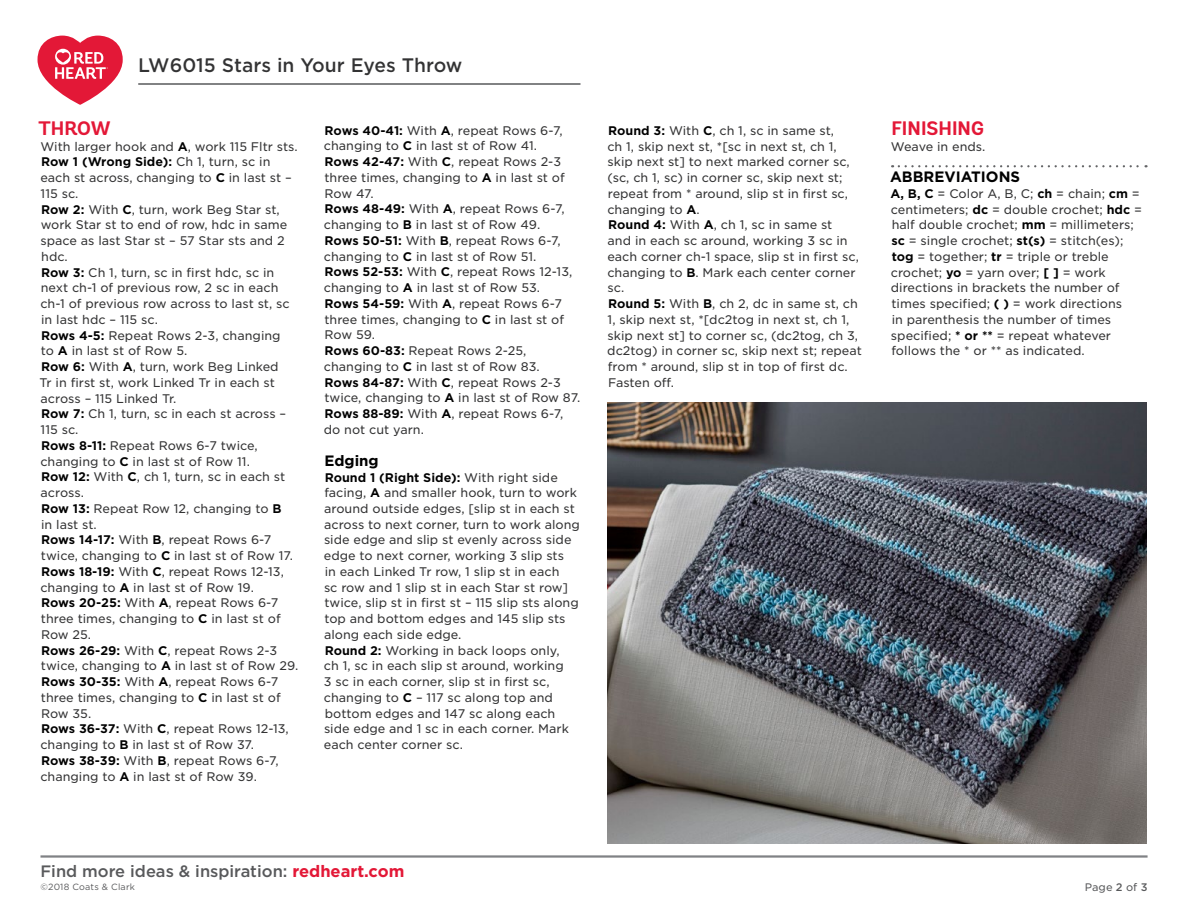
<style>
.page{position:relative;width:1188px;height:918px;background:#fff}
.page>*{position:absolute;margin:0;border:0;box-sizing:border-box;transform-origin:0 0}
.t1{font:700 19.5px "Andes Rounded";color:#e31837}
.t2{font:500 18.75px "Gotham S Sm";color:#333334}
.t3{font:500 16.5px "Gotham";color:#58595b}
.t4{font:700 15px "Gotham";color:#000}
.t5{font:12px/15.8px "Gotham S Sm";color:#333334}
.t6{font:10.5px "Gotham S Sm";color:#58595b}
.t7{font:9px "Gotham";letter-spacing:.02em;color:#58595b}
.s1{font-weight:700;color:#000}
.s2{font-weight:700;color:#e31837}
.s3{font-weight:500}
</style>
<div class="page">
<hr style="left:40px;top:855px;width:1108px;height:3px;background:#808285">
<svg style="left:899px;top:165px;width:248px;height:2px"></svg>
<hr style="left:138px;top:83px;width:442px;height:2px;background:#58595b">
<svg style="left:38px;top:36px;width:85px;height:69px"></svg>
<img style="left:608px;top:403px;width:539px;height:441px">
<h2 class="t2" style="left:138px;top:52px;width:326px">LW6015 Stars in Your Eyes Throw</h2>
<h1 class="t1" style="left:38px;top:116px;width:74px">THROW</h1>
<p class="t5" style="left:40px;top:138px;width:260px">With larger hook and <span class="s1">A</span>, work 115 Fltr sts.<br><span class="s1">Row 1 (Wrong Side):</span> Ch 1, turn, sc in each st across, changing to <span class="s1">C</span> in last st –<br>115 sc.<br><span class="s1">Row 2:</span> With <span class="s1">C</span>, turn, work Beg Star st, work Star st to end of row, hdc in same space as last Star st – 57 Star sts and 2 hdc.<br><span class="s1">Row 3:</span> Ch 1, turn, sc in first hdc, sc in next ch-1 of previous row, 2 sc in each ch-1 of previous row across to last st, sc in last hdc – 115 sc.<br><span class="s1">Rows 4-5:</span> Repeat Rows 2-3, changing<br>to <span class="s1">A</span> in last st of Row 5.<br><span class="s1">Row 6:</span> With <span class="s1">A</span>, turn, work Beg Linked<br>Tr in first st, work Linked Tr in each st across – 115 Linked Tr.<br><span class="s1">Row 7:</span> Ch 1, turn, sc in each st across –<br>115 sc.<br><span class="s1">Rows 8-11:</span> Repeat Rows 6-7 twice, changing to <span class="s1">C</span> in last st of Row 11.<br><span class="s1">Row 12:</span> With <span class="s1">C</span>, ch 1, turn, sc in each st across.<br><span class="s1">Row 13:</span> Repeat Row 12, changing to <span class="s1">B<br></span>in last st.<br><span class="s1">Rows 14-17:</span> With <span class="s1">B</span>, repeat Rows 6-7 twice, changing to <span class="s1">C</span> in last st of Row 17.<br><span class="s1">Rows 18-19:</span> With <span class="s1">C</span>, repeat Rows 12-13, changing to <span class="s1">A</span> in last st of Row 19.<br><span class="s1">Rows 20-25:</span> With <span class="s1">A</span>, repeat Rows 6-7 three times, changing to <span class="s1">C</span> in last st of<br>Row 25.<br><span class="s1">Rows 26-29:</span> With <span class="s1">C</span>, repeat Rows 2-3 twice, changing to <span class="s1">A</span> in last st of Row 29.<br><span class="s1">Rows 30-35:</span> With <span class="s1">A</span>, repeat Rows 6-7 three times, changing to <span class="s1">C</span> in last st of<br>Row 35.<br><span class="s1">Rows 36-37:</span> With <span class="s1">C</span>, repeat Rows 12-13, changing to <span class="s1">B</span> in last st of Row 37.<br><span class="s1">Rows 38-39:</span> With <span class="s1">B</span>, repeat Rows 6-7, changing to <span class="s1">A</span> in last st of Row 39.</p>
<p class="t5" style="left:324px;top:122px;width:258px"><span class="s1">Rows 40-41:</span> With <span class="s1">A</span>, repeat Rows 6-7, changing to <span class="s1">C</span> in last st of Row 41.<br><span class="s1">Rows 42-47:</span> With <span class="s1">C</span>, repeat Rows 2-3 three times, changing to <span class="s1">A</span> in last st of<br>Row 47.<br><span class="s1">Rows 48-49:</span> With <span class="s1">A</span>, repeat Rows 6-7, changing to <span class="s1">B</span> in last st of Row 49.<br><span class="s1">Rows 50-51:</span> With <span class="s1">B</span>, repeat Rows 6-7, changing to <span class="s1">C</span> in last st of Row 51.<br><span class="s1">Rows 52-53:</span> With <span class="s1">C</span>, repeat Rows 12-13, changing to <span class="s1">A</span> in last st of Row 53.<br><span class="s1">Rows 54-59:</span> With <span class="s1">A</span>, repeat Rows 6-7 three times, changing to <span class="s1">C</span> in last st of<br>Row 59.<br><span class="s1">Rows 60-83:</span> Repeat Rows 2-25, changing to <span class="s1">C</span> in last st of Row 83.<br><span class="s1">Rows 84-87:</span> With <span class="s1">C</span>, repeat Rows 2-3 twice, changing to <span class="s1">A</span> in last st of Row 87.<br><span class="s1">Rows 88-89:</span> With <span class="s1">A</span>, repeat Rows 6-7, do not cut yarn.</p>
<p class="t4" style="left:325px;top:450px;width:56px">Edging</p>
<p class="t5" style="left:324px;top:469px;width:258px"><span class="s1">Round 1 (Right Side):</span> With right side facing, <span class="s1">A</span> and smaller hook, turn to work around outside edges, [slip st in each st across to next corner, turn to work along side edge and slip st evenly across side edge to next corner, working 3 slip sts<br>in each Linked Tr row, 1 slip st in each<br>sc row and 1 slip st in each Star st row] twice, slip st in first st – 115 slip sts along top and bottom edges and 145 slip sts along each side edge.<br><span class="s1">Round 2:</span> Working in back loops only,<br>ch 1, sc in each slip st around, working<br>3 sc in each corner, slip st in first sc, changing to <span class="s1">C</span> – 117 sc along top and bottom edges and 147 sc along each side edge and 1 sc in each corner. Mark each center corner sc.</p>
<p class="t5" style="left:607px;top:122px;width:256px"><span class="s1">Round 3:</span> With <span class="s1">C</span>, ch 1, sc in same st,<br>ch 1, skip next st, *[sc in next st, ch 1, skip next st] to next marked corner sc, (sc, ch 1, sc) in corner sc, skip next st; repeat from * around, slip st in first sc, changing to <span class="s1">A</span>.<br><span class="s1">Round 4:</span> With <span class="s1">A</span>, ch 1, sc in same st<br>and in each sc around, working 3 sc in each corner ch-1 space, slip st in first sc, changing to <span class="s1">B</span>. Mark each center corner sc.<br><span class="s1">Round 5:</span> With <span class="s1">B</span>, ch 2, dc in same st, ch<br>1, skip next st, *[dc2tog in next st, ch 1, skip next st] to corner sc, (dc2tog, ch 3, dc2tog) in corner sc, skip next st; repeat from * around, slip st in top of first dc.<br>Fasten off.</p>
<h1 class="t1" style="left:892px;top:116px;width:94px">FINISHING</h1>
<p class="t5" style="left:891px;top:138px;width:96px">Weave in ends.</p>
<p class="t4" style="left:890px;top:167px;width:132px">ABBREVIATIONS</p>
<p class="t5" style="left:891px;top:185px;width:253px"><span class="s1">A, B, C</span> = Color A, B, C; <span class="s1">ch</span> = chain; <span class="s1">cm</span> = centimeters; <span class="s1">dc</span> = double crochet; <span class="s1">hdc</span> = half double crochet; <span class="s1">mm</span> = millimeters; <span class="s1">sc</span> = single crochet; <span class="s1">st(s)</span> = stitch(es); <span class="s1">tog</span> = together; <span class="s1">tr</span> = triple or treble crochet; <span class="s1">yo</span> = yarn over; <span class="s1">[ ]</span> = work directions in brackets the number of times specified; <span class="s1">( )</span> = work directions<br>in parenthesis the number of times specified; <span class="s1">* or **</span> = repeat whatever follows the * or ** as indicated.</p>
<h3 class="t3" style="left:40px;top:860px;width:365px">Find more ideas &amp; inspiration: <span class="s2">redheart.com</span></h3>
<p class="t7" style="left:40px;top:882px;width:96px">©2018 Coats &amp; Clark</p>
<p class="t6" style="left:1085px;top:880px;width:64px">Page <span class="s3">2</span> of <span class="s3">3</span></p>
</div>
